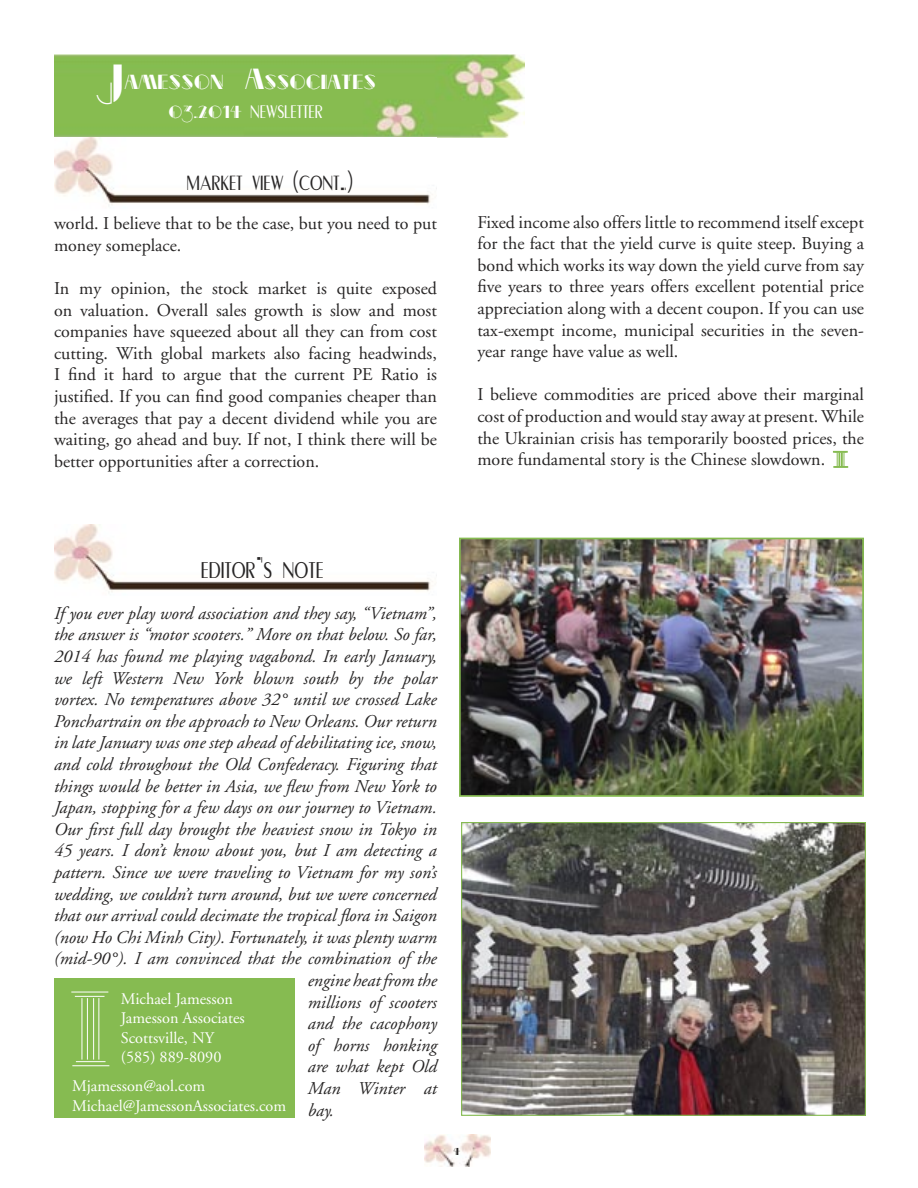
<style>
.page{position:relative;width:918px;height:1188px;background:#fff}
.page>*{position:absolute;margin:0;border:0;box-sizing:border-box;transform-origin:0 0}
.t1{font:58.2px "Cravat Display S Si";color:#fff;scale:.8 1}
.t2{font:30px "Cravat Display S Si";color:#272525}
.t3{font:27px "Cravat Display S Si";color:#272525}
.t4{font:24px "Cravat Display S Si";color:#fff}
.t5{font:21px "Cravat Display S Si";color:#fff}
.t6{font:18px/21.6px "Adobe Garamond";color:#272525;text-align:justify}
.t7{font:italic 18px "Adobe Garamond";color:#272525}
.t8{font:16.2px "Adobe Garamond";color:#fff}
.t9{font:10.35px "Cravat Display S Si";color:#272525}
.s1{font-size:30px}
.s2{font-size:18px}
</style>
<div class="page">
<img style="left:54px;top:54px;width:470px;height:83px">
<img style="left:425px;top:1134px;width:65px;height:32px">
<img style="left:55px;top:137px;width:382px;height:68px">
<img style="left:55px;top:524px;width:382px;height:68px">
<svg style="left:833px;top:451px;width:15px;height:17px"></svg>
<div style="left:54px;top:978px;width:240px;height:139px;background:#86bb51"></div>
<hr style="left:82px;top:998px;width:1px;height:62px;background:#fff">
<hr style="left:99px;top:998px;width:1px;height:62px;background:#fff">
<hr style="left:87px;top:998px;width:1px;height:62px;background:#fff">
<hr style="left:93px;top:998px;width:1px;height:62px;background:#fff">
<svg style="left:75px;top:996px;width:29px;height:1px"></svg>
<hr style="left:76px;top:1061px;width:30px;height:1px;background:#fff">
<hr style="left:71px;top:992px;width:37px;height:1px;background:#fff">
<hr style="left:72px;top:1065px;width:37px;height:1px;background:#fff">
<img style="left:462px;top:541px;width:399px;height:253px">
<div style="left:459px;top:538px;width:405px;height:259px;border:2px solid #86bb51"></div>
<img style="left:463px;top:824px;width:401px;height:290px">
<div style="left:461px;top:822px;width:405px;height:294px;border:1px solid #86bb51"></div>
<p class="t1" style="left:96px;top:54px;width:36px">J</p>
<p class="t5" style="left:125px;top:71px;width:253px">AMESSON <span class="s1">A</span>SSOCIATES</p>
<p class="t4" style="left:169px;top:98px;width:156px"><span class="s2">03.2014</span> newsletter</p>
<p class="t3" style="left:187px;top:167px;width:168px">market view (cont.)</p>
<p class="t6" style="left:54px;top:213px;width:384px">world. I believe that to be the case, but you need to put money someplace.</p>
<p class="t6" style="left:54px;top:278px;width:385px">In my opinion, the stock market is quite exposed on valuation. Overall sales growth is slow and most companies have squeezed about all they can from cost cutting. With global markets also facing headwinds, I find it hard to argue that the current PE Ratio is justified. If you can find good companies cheaper than the averages that pay a decent dividend while you are waiting, go ahead and buy. If not, I think there will be better opportunities after a correction.</p>
<p class="t6" style="left:477px;top:211px;width:388px">Fixed income also offers little to recommend itself except for the fact that the yield curve is quite steep. Buying a bond which works its way down the yield curve from say five years to three years offers excellent potential price appreciation along with a decent coupon. If you can use tax-exempt income, municipal securities in the seven&shy;year range have value as well.</p>
<p class="t6" style="left:477px;top:384px;width:388px">I believe commodities are priced above their marginal cost of production and would stay away at present. While the Ukrainian crisis has temporarily boosted prices, the more fundamental story is the Chinese slowdown.</p>
<p class="t2" style="left:201px;top:552px;width:124px">editor’s note</p>
<p class="t7" style="left:54px;top:604px;width:384px">If you ever play word association and they say, “Vietnam”,</p>
<p class="t7" style="left:54px;top:625px;width:384px">the answer is “motor scooters.” More on that below. So far,</p>
<p class="t7" style="left:54px;top:647px;width:384px">2014 has found me playing vagabond. In early January,</p>
<p class="t7" style="left:54px;top:668px;width:384px">we left Western New York blown south by the polar</p>
<p class="t7" style="left:54px;top:690px;width:384px">vortex. No temperatures above 32° until we crossed Lake</p>
<p class="t7" style="left:54px;top:712px;width:384px">Ponchartrain on the approach to New Orleans. Our return</p>
<p class="t7" style="left:54px;top:733px;width:384px">in late January was one step ahead of debilitating ice, snow,</p>
<p class="t7" style="left:54px;top:755px;width:384px">and cold throughout the Old Confederacy. Figuring that</p>
<p class="t7" style="left:54px;top:776px;width:384px">things would be better in Asia, we flew from New York to</p>
<p class="t7" style="left:54px;top:798px;width:384px">Japan, stopping for a few days on our journey to Vietnam.</p>
<p class="t7" style="left:54px;top:820px;width:384px">Our first full day brought the heaviest snow in Tokyo in</p>
<p class="t7" style="left:54px;top:841px;width:384px">45 years. I don’t know about you, but I am detecting a</p>
<p class="t7" style="left:54px;top:863px;width:384px">pattern. Since we were traveling to Vietnam for my son’s</p>
<p class="t7" style="left:54px;top:884px;width:384px">wedding, we couldn’t turn around, but we were concerned</p>
<p class="t7" style="left:54px;top:906px;width:384px">that our arrival could decimate the tropical flora in Saigon</p>
<p class="t7" style="left:54px;top:928px;width:384px">(now Ho Chi Minh City). Fortunately, it was plenty warm</p>
<p class="t7" style="left:54px;top:949px;width:384px">(mid-90°). I am convinced that the combination of the</p>
<p class="t7" style="left:308px;top:971px;width:131px">engine heat from the</p>
<p class="t7" style="left:308px;top:992px;width:131px">millions of scooters</p>
<p class="t7" style="left:308px;top:1014px;width:131px">and the cacophony</p>
<p class="t7" style="left:308px;top:1036px;width:131px">of horns honking</p>
<p class="t7" style="left:308px;top:1057px;width:131px">are what kept Old</p>
<p class="t7" style="left:308px;top:1079px;width:131px">Man Winter at</p>
<p class="t7" style="left:308px;top:1100px;width:28px">bay.</p>
<p class="t8" style="left:121px;top:990px;width:114px">Michael Jamesson</p>
<p class="t8" style="left:121px;top:1009px;width:125px">Jamesson Associates</p>
<p class="t8" style="left:121px;top:1029px;width:95px">Scottsville, NY</p>
<p class="t8" style="left:121px;top:1048px;width:102px">(585) 889-8090</p>
<p class="t8" style="left:72px;top:1077px;width:135px">Mjamesson@aol.com</p>
<p class="t8" style="left:72px;top:1097px;width:216px">Michael@JamessonAssociates.com</p>
<p class="t9" style="left:454px;top:1146px;width:8px">4</p>
</div>
